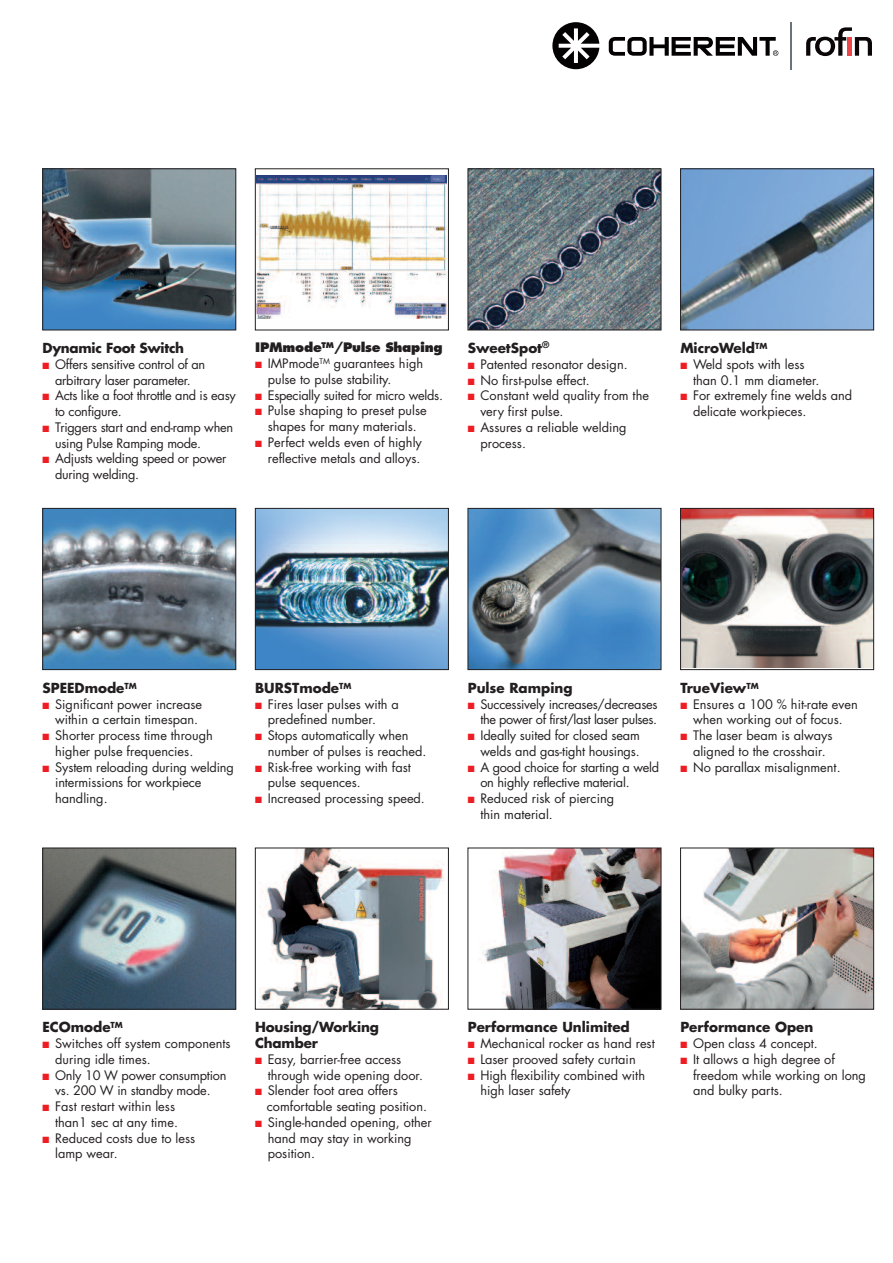
<style>
.page{position:relative;width:893px;height:1263px;background:#fff}
.page>*{position:absolute;margin:0;border:0;box-sizing:border-box;transform-origin:0 0}
.t1{font:700 13.5px/15.8px "Futura";color:#231f20}
.t2{font:700 13.5px "Futura";letter-spacing:-.02em;color:#231f20}
.t3{font:12.75px/15.8px "Futura";color:#231f20}
.t4{font:12.75px/15.8px "Futura";letter-spacing:-.02em;color:#231f20}
.t5{font:800 12.75px "Futura";letter-spacing:-.02em;color:#231f20}
.s1{color:#ee1d23}
</style>
<div class="page">
<img style="left:45px;top:171px;width:189px;height:157px">
<div style="left:43px;top:169px;width:193px;height:161px;border:1px solid #231f20"></div>
<img style="left:257px;top:175px;width:190px;height:143px">
<div style="left:255px;top:169px;width:194px;height:161px;border:1px solid #231f20"></div>
<img style="left:470px;top:171px;width:189px;height:157px">
<div style="left:468px;top:169px;width:193px;height:161px;border:1px solid #231f20"></div>
<img style="left:682px;top:171px;width:190px;height:157px">
<div style="left:680px;top:169px;width:194px;height:161px;border:1px solid #231f20"></div>
<img style="left:45px;top:850px;width:189px;height:157px">
<div style="left:43px;top:848px;width:193px;height:161px;border:1px solid #231f20"></div>
<img style="left:259px;top:850px;width:185px;height:157px">
<div style="left:255px;top:848px;width:194px;height:161px;border:1px solid #231f20"></div>
<img style="left:479px;top:850px;width:180px;height:157px">
<div style="left:468px;top:848px;width:193px;height:161px;border:1px solid #231f20"></div>
<img style="left:682px;top:850px;width:190px;height:157px">
<div style="left:680px;top:848px;width:194px;height:161px;border:1px solid #231f20"></div>
<img style="left:45px;top:510px;width:189px;height:158px">
<div style="left:43px;top:508px;width:193px;height:162px;border:1px solid #231f20"></div>
<img style="left:257px;top:510px;width:190px;height:158px">
<div style="left:255px;top:508px;width:194px;height:162px;border:1px solid #231f20"></div>
<img style="left:470px;top:510px;width:189px;height:158px">
<div style="left:468px;top:508px;width:193px;height:162px;border:1px solid #231f20"></div>
<img style="left:682px;top:510px;width:190px;height:157px">
<div style="left:680px;top:508px;width:194px;height:162px;border:1px solid #231f20"></div>
<svg style="left:609px;top:37px;width:169px;height:19px"></svg>
<svg style="left:552px;top:22px;width:47px;height:47px"></svg>
<svg style="left:806px;top:27px;width:66px;height:29px"></svg>
<hr style="left:790px;top:22px;width:2px;height:47px;background:#68737a">
<p class="t2" style="left:43px;top:342px;width:143px">Dynamic Foot Switch</p>
<p class="t4" style="left:43px;top:357px;width:164px;text-align:center"><span class="s1">■</span> Offers sensitive control of an arbitrary laser parameter.</p>
<p class="t4" style="left:55px;top:389px;width:182px;text-indent:-13px"><span class="s1">■</span> Acts like a foot throttle and is easy to configure.</p>
<p class="t4" style="left:55px;top:420px;width:180px;text-indent:-13px"><span class="s1">■</span> Triggers start and end-ramp when using Pulse Ramping mode.</p>
<p class="t4" style="left:55px;top:452px;width:173px;text-indent:-13px"><span class="s1">■</span> Adjusts welding speed or power during welding.</p>
<p class="t5" style="left:255px;top:342px;width:189px">IPMmode<sup>TM</sup>/Pulse Shaping</p>
<p class="t3" style="left:268px;top:357px;width:157px;text-indent:-13px"><span class="s1">■</span> IMPmode<sup>TM</sup> guarantees high pulse to pulse stability.</p>
<p class="t4" style="left:255px;top:388px;width:189px"><span class="s1">■</span> Especially suited for micro welds.</p>
<p class="t3" style="left:255px;top:404px;width:173px;text-align:center"><span class="s1">■</span> Pulse shaping to preset pulse shapes for many materials.</p>
<p class="t3" style="left:255px;top:435px;width:168px;text-align:right"><span class="s1">■</span> Perfect welds even of highly reflective metals and alloys.</p>
<p class="t1" style="left:468px;top:341px;width:83px">SweetSpot<sup>®</sup></p>
<p class="t3" style="left:468px;top:357px;width:161px"><span class="s1">■</span> Patented resonator design.</p>
<p class="t3" style="left:468px;top:373px;width:123px"><span class="s1">■</span> No first-pulse effect.</p>
<p class="t3" style="left:480px;top:389px;width:170px;text-indent:-13px"><span class="s1">■</span> Constant weld quality from the very first pulse.</p>
<p class="t3" style="left:480px;top:420px;width:148px;text-indent:-13px"><span class="s1">■</span> Assures a reliable welding process.</p>
<p class="t1" style="left:680px;top:341px;width:89px">MicroWeld<sup>TM</sup></p>
<p class="t3" style="left:693px;top:357px;width:128px;text-indent:-13px"><span class="s1">■</span> Weld spots with less than 0.1 mm diameter.</p>
<p class="t3" style="left:693px;top:389px;width:161px;text-indent:-13px"><span class="s1">■</span> For extremely fine welds and delicate workpieces.</p>
<p class="t1" style="left:43px;top:681px;width:96px">SPEEDmode<sup>TM</sup></p>
<p class="t3" style="left:55px;top:697px;width:149px;text-indent:-13px"><span class="s1">■</span> Significant power increase within a certain timespan.</p>
<p class="t3" style="left:43px;top:728px;width:172px;text-align:center"><span class="s1">■</span> Shorter process time through higher pulse frequencies.</p>
<p class="t3" style="left:55px;top:760px;width:180px;text-indent:-13px"><span class="s1">■</span> System reloading during welding intermissions for workpiece handling.</p>
<p class="t1" style="left:255px;top:681px;width:98px">BURSTmode<sup>TM</sup></p>
<p class="t3" style="left:268px;top:697px;width:133px;text-indent:-13px"><span class="s1">■</span> Fires laser pulses with a predefined number.</p>
<p class="t3" style="left:268px;top:728px;width:160px;text-indent:-13px"><span class="s1">■</span> Stops automatically when number of pulses is reached.</p>
<p class="t3" style="left:268px;top:760px;width:145px;text-indent:-13px"><span class="s1">■</span> Risk-free working with fast pulse sequences.</p>
<p class="t3" style="left:255px;top:791px;width:171px"><span class="s1">■</span> Increased processing speed.</p>
<p class="t1" style="left:468px;top:681px;width:106px">Pulse Ramping</p>
<p class="t4" style="left:468px;top:697px;width:191px;text-align:right"><span class="s1">■</span> Successively increases/decreases the power of first/last laser pulses.</p>
<p class="t3" style="left:468px;top:728px;width:174px;text-align:right"><span class="s1">■</span> Ideally suited for closed seam welds and gas-tight housings.</p>
<p class="t4" style="left:480px;top:760px;width:180px;text-indent:-13px"><span class="s1">■</span> A good choice for starting a weld on highly reflective material.</p>
<p class="t3" style="left:480px;top:791px;width:135px;text-indent:-13px"><span class="s1">■</span> Reduced risk of piercing thin material.</p>
<p class="t1" style="left:680px;top:681px;width:80px">TrueView<sup>TM</sup></p>
<p class="t3" style="left:680px;top:697px;width:179px;text-align:center"><span class="s1">■</span> Ensures a 100 % hit-rate even when working out of focus.</p>
<p class="t3" style="left:680px;top:728px;width:154px;text-align:center"><span class="s1">■</span> The laser beam is always aligned to the crosshair.</p>
<p class="t3" style="left:680px;top:760px;width:162px"><span class="s1">■</span> No parallax misalignment.</p>
<p class="t1" style="left:43px;top:1020px;width:82px">ECOmode<sup>TM</sup></p>
<p class="t3" style="left:55px;top:1037px;width:177px;text-indent:-13px"><span class="s1">■</span> Switches off system components during idle times.</p>
<p class="t3" style="left:43px;top:1068px;width:186px;text-align:center"><span class="s1">■</span> Only 10 W power consumption vs. 200 W in standby mode.</p>
<p class="t3" style="left:43px;top:1100px;width:137px;text-align:right"><span class="s1">■</span> Fast restart within less than1 sec at any time.</p>
<p class="t3" style="left:55px;top:1131px;width:142px;text-indent:-13px"><span class="s1">■</span> Reduced costs due to less lamp wear.</p>
<p class="t1" style="left:255px;top:1020px;width:125px">Housing/Working<br>Chamber</p>
<p class="t3" style="left:268px;top:1052px;width:157px;text-indent:-13px"><span class="s1">■</span> Easy, barrier-free access through wide opening door.</p>
<p class="t3" style="left:267px;top:1084px;width:162px;text-indent:-12px"><span class="s1">■</span> Slender foot area offers comfortable seating position.</p>
<p class="t3" style="left:268px;top:1115px;width:165px;text-indent:-13px"><span class="s1">■</span> Single-handed opening, other hand may stay in working position.</p>
<p class="t1" style="left:468px;top:1020px;width:164px">Performance Unlimited</p>
<p class="t3" style="left:468px;top:1037px;width:188px"><span class="s1">■</span> Mechanical rocker as hand rest</p>
<p class="t3" style="left:468px;top:1052px;width:169px"><span class="s1">■</span> Laser prooved safety curtain</p>
<p class="t3" style="left:480px;top:1068px;width:166px;text-indent:-13px"><span class="s1">■</span> High flexibility combined with high laser safety</p>
<p class="t1" style="left:680px;top:1020px;width:135px">Performance Open</p>
<p class="t3" style="left:680px;top:1037px;width:139px"><span class="s1">■</span> Open class 4 concept.</p>
<p class="t3" style="left:693px;top:1052px;width:174px;text-indent:-13px"><span class="s1">■</span> It allows a high degree of freedom while working on long and bulky parts.</p>
</div>
